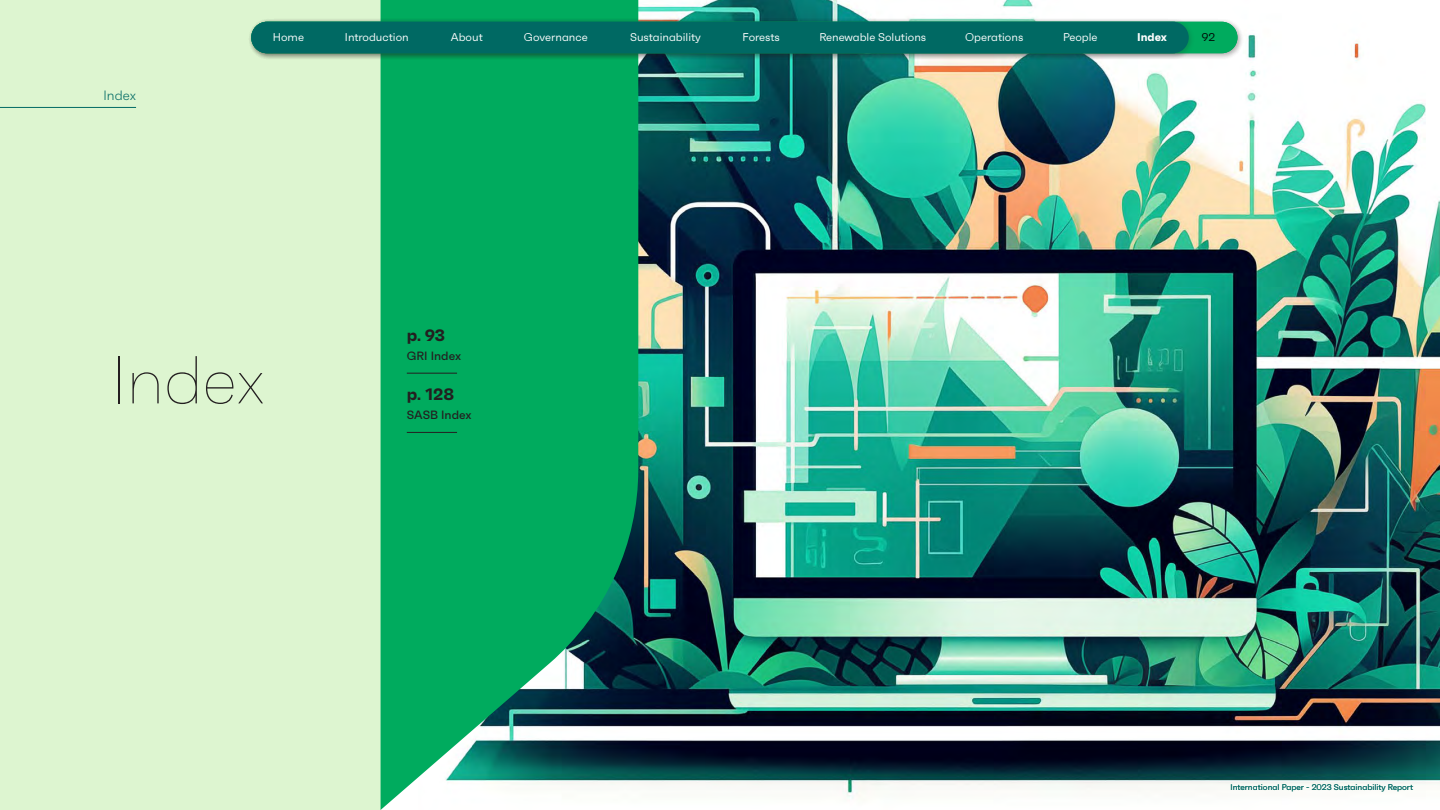
<style>
.page{position:relative;width:1440px;height:810px;background:#fff}
.page>*{position:absolute;margin:0;border:0;box-sizing:border-box;transform-origin:0 0}
.t1{font:100 67.5px "Faktum";color:#231f20}
.t2{font:700 16.5px "Faktum";color:#231f20}
.t3{font:300 13.5px "Faktum";color:#006963}
.t4{font:500 12px "Faktum";color:#231f20}
.t5{font:11.25px "Faktum";color:#fff}
.t6{font:700 11.25px "Faktum";color:#fff}
.t7{font:11.25px "Faktum";color:#000}
.t8{font:8.25px "Faktum";color:#006963}
</style>
<div class="page">
<img style="left:638px;top:0;width:802px;height:798px">
<div style="left:0;top:0;width:381px;height:810px;background:#ddf5d0"></div>
<svg style="left:381px;top:0;width:257px;height:810px;background:#10a565"></svg>
<div style="left:251px;top:22px;width:987px;height:31px;background:#00ab5e;border-radius:16px"></div>
<div style="left:248px;top:18px;width:947px;height:42px;background:#231f20;opacity:.2"></div>
<div style="left:251px;top:22px;width:938px;height:31px;background:#006963;border-radius:16px"></div>
<hr style="left:407px;top:373px;width:50px;height:1px;background:#231f20">
<hr style="left:407px;top:432px;width:50px;height:1px;background:#231f20">
<hr style="left:0;top:107px;width:136px;height:1px;background:#006963">
<p class="t3" style="left:104px;top:87px;width:34px">Index</p>
<p class="t5" style="left:273px;top:31px;width:33px">Home</p>
<p class="t5" style="left:345px;top:31px;width:65px">Introduction</p>
<p class="t5" style="left:451px;top:31px;width:33px">About</p>
<p class="t5" style="left:524px;top:31px;width:65px">Governance</p>
<p class="t5" style="left:630px;top:31px;width:72px">Sustainability</p>
<p class="t5" style="left:742px;top:31px;width:39px">Forests</p>
<p class="t5" style="left:819px;top:31px;width:108px">Renewable Solutions</p>
<p class="t5" style="left:965px;top:31px;width:60px">Operations</p>
<p class="t5" style="left:1063px;top:31px;width:36px">People</p>
<p class="t6" style="left:1137px;top:30px;width:31px">Index</p>
<p class="t7" style="left:1202px;top:31px;width:15px">92</p>
<h1 class="t1" style="left:112px;top:341px;width:154px">Index</h1>
<h2 class="t2" style="left:407px;top:325px;width:40px">p. 93</h2>
<p class="t4" style="left:407px;top:349px;width:56px">GRI Index</p>
<h2 class="t2" style="left:407px;top:383px;width:49px">p. 128</h2>
<p class="t4" style="left:407px;top:407px;width:66px">SASB Index</p>
<p class="t8" style="left:1230px;top:783px;width:184px">International Paper - 2023 Sustainability Report</p>
</div>
